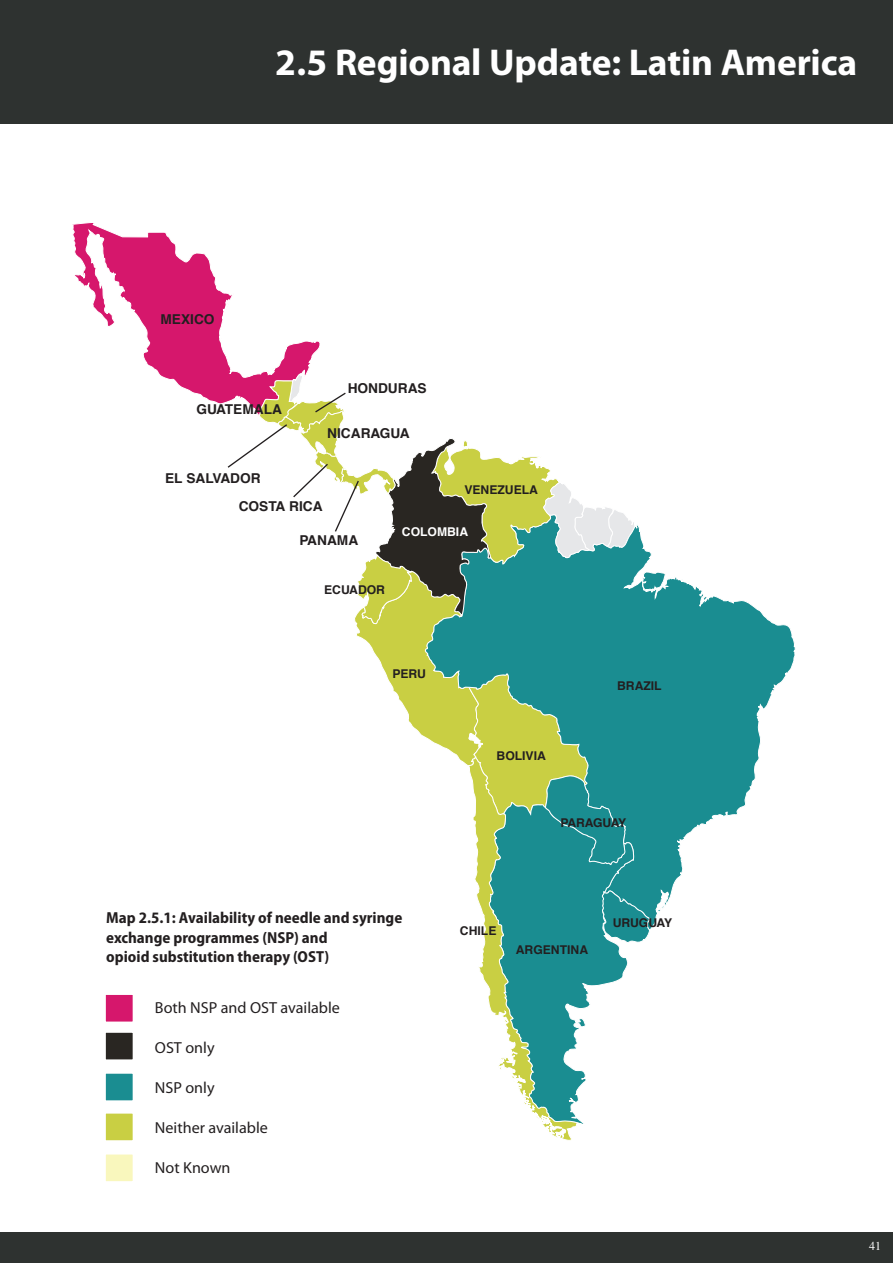
<style>
.page{position:relative;width:893px;height:1263px;background:#fff}
.page>*{position:absolute;margin:0;border:0;box-sizing:border-box;transform-origin:0 0}
.t1{font:700 37.5px "Myriad Pro";letter-spacing:-.005em;color:#fff}
.t2{font:700 semi-condensed 16.05px/19.2px "Myriad Pro";color:#231f20}
.t3{font:16.05px "Myriad Pro";color:#231f20}
.t4{font:700 13.65px "Helvetica";color:#231f20}
.t5{font:700 12.15px "Helvetica";color:#231f20}
.t6{font:700 12.15px "Helvetica";color:#fff}
.t7{font:700 12.15px "Helvetica";letter-spacing:-.05em;color:#231f20}
.t8{font:12px "Times";color:#fff}
</style>
<div class="page">
<div style="left:0;top:1233px;width:893px;height:30px;background:#2e3230"></div>
<div style="left:105px;top:994px;width:28px;height:28px;background:#d6176c"></div>
<div style="left:105px;top:994px;width:28px;height:28px;border:1px solid #fff"></div>
<div style="left:105px;top:1032px;width:28px;height:28px;background:#292622"></div>
<div style="left:105px;top:1032px;width:28px;height:28px;border:1px solid #fff"></div>
<div style="left:105px;top:1073px;width:28px;height:28px;background:#1a8d91"></div>
<div style="left:105px;top:1113px;width:28px;height:28px;background:#c9cf43"></div>
<div style="left:105px;top:1113px;width:28px;height:28px;border:1px solid #fff"></div>
<div style="left:105px;top:1154px;width:28px;height:28px;background:#f9f7bd"></div>
<div style="left:105px;top:1154px;width:28px;height:28px;border:1px solid #fff"></div>
<svg style="left:72px;top:222px;width:248px;height:182px"></svg>
<svg style="left:667px;top:577px;width:129px;height:325px"></svg>
<svg style="left:226px;top:373px;width:441px;height:768px"></svg>
<div style="left:0;top:0;width:893px;height:124px;background:#2e3230"></div>
<h1 class="t1" style="left:275px;top:41px;width:583px">2.5 Regional Update: Latin America</h1>
<p class="t4" style="left:161px;top:308px;width:56px">MEXICO</p>
<p class="t4" style="left:196px;top:398px;width:87px">GUATEMALA</p>
<p class="t4" style="left:165px;top:467px;width:97px">EL SALVADOR</p>
<p class="t4" style="left:348px;top:377px;width:81px">HONDURAS</p>
<p class="t4" style="left:327px;top:422px;width:84px">NICARAGUA</p>
<p class="t5" style="left:464px;top:480px;width:75px">VENEZUELA</p>
<p class="t4" style="left:239px;top:495px;width:85px">COSTA RICA</p>
<p class="t4" style="left:300px;top:529px;width:60px">PANAMA</p>
<p class="t5" style="left:324px;top:580px;width:62px">ECUADOR</p>
<p class="t6" style="left:402px;top:522px;width:68px">COLOMBIA</p>
<p class="t5" style="left:392px;top:664px;width:35px">PERU</p>
<p class="t5" style="left:617px;top:676px;width:46px">BRAZIL</p>
<p class="t5" style="left:497px;top:746px;width:51px">BOLIVIA</p>
<p class="t7" style="left:560px;top:812px;width:67px">PARAGUAY</p>
<p class="t2" style="left:106px;top:909px;width:298px">Map 2.5.1: Availability of needle and syringe exchange programmes (NSP) and<br>opioid substitution therapy (OST)</p>
<p class="t3" style="left:155px;top:998px;width:186px">Both NSP and OST available</p>
<p class="t3" style="left:155px;top:1038px;width:61px">OST only</p>
<p class="t3" style="left:155px;top:1078px;width:61px">NSP only</p>
<p class="t3" style="left:155px;top:1118px;width:114px">Neither available</p>
<p class="t3" style="left:155px;top:1158px;width:77px">Not Known</p>
<p class="t5" style="left:460px;top:921px;width:38px">CHILE</p>
<p class="t5" style="left:516px;top:940px;width:74px">ARGENTINA</p>
<p class="t5" style="left:613px;top:913px;width:61px">URUGUAY</p>
<p class="t8" style="left:869px;top:1235px;width:13px">41</p>
</div>
